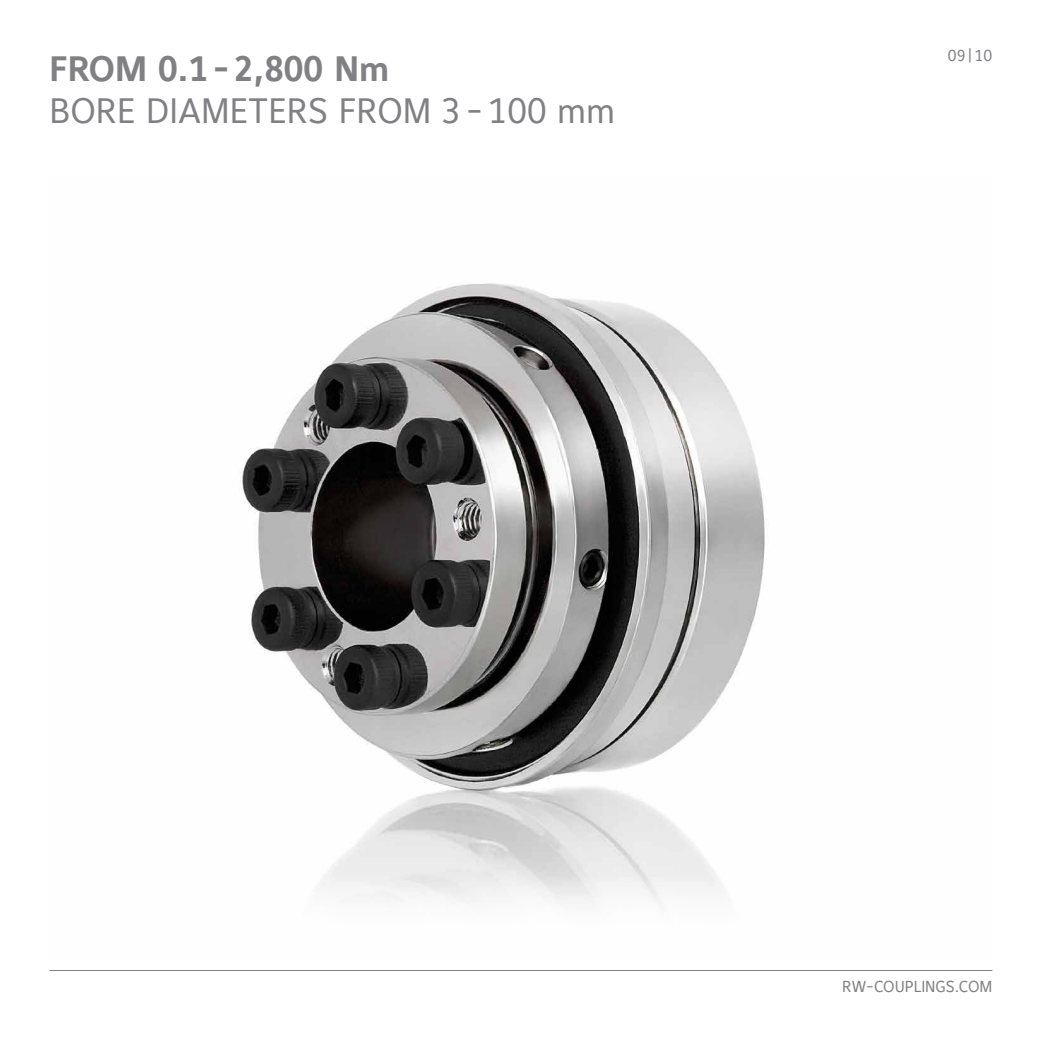
<style>
.page{position:relative;width:1042px;height:1042px;background:#fff}
.page>*{position:absolute;margin:0;border:0;box-sizing:border-box;transform-origin:0 0}
.t1{font:35px "Maurea Regular Tf";color:#818084}
.t2{font:35px "Maurea Bold Tf";color:#818084}
.t3{font:15.75px "Maurea Regular Tf";color:#818084}
</style>
<div class="page">
<img style="left:240px;top:283px;width:525px;height:621px">
<hr style="left:50px;top:970px;width:942px;height:1px;background:#818084">
<p class="t2" style="left:50px;top:49px;width:341px">FROM 0.1-2,800 Nm</p>
<p class="t1" style="left:50px;top:91px;width:23px">BOR</p>
<p class="t1" style="left:117px;top:91px;width:264px">E DIAM ETERS FROM</p>
<p class="t1" style="left:442px;top:91px;width:175px">3-100 MM</p>
<p class="t3" style="left:948px;top:47px;width:46px">09|10</p>
<p class="t3" style="left:842px;top:978px;width:152px">RW-COU PLINGS.COM</p>
</div>
